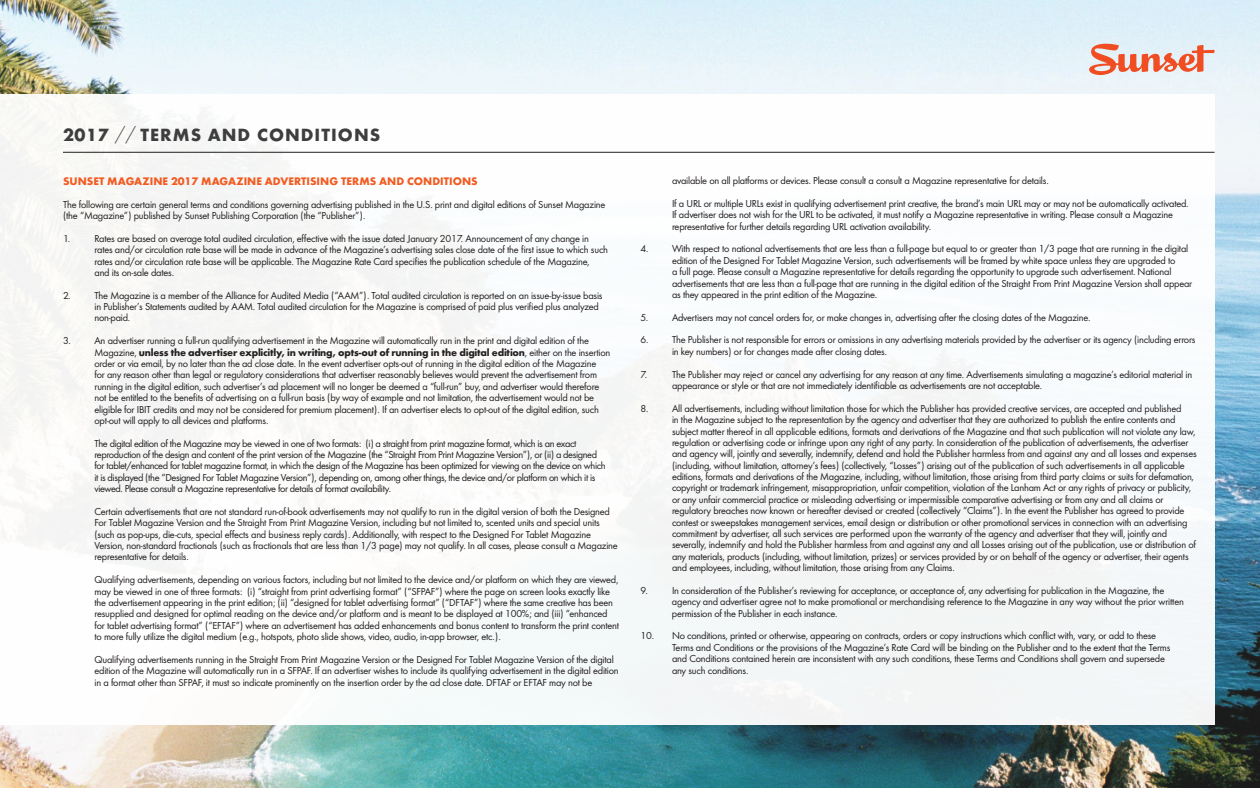
<style>
.page{position:relative;width:1260px;height:788px;background:#fff}
.page>*{position:absolute;margin:0;border:0;box-sizing:border-box;transform-origin:0 0}
.t1{font:700 18.38px "Futura";letter-spacing:.055em;color:#3e3e3f}
.t2{font:700 11.38px "Futura";color:#f25b21}
.t3{font:10.5px/11.4px "Futura Boo";letter-spacing:-.02em;color:#231f20}
.t4{font:700 10.5px "Futura";letter-spacing:-.02em;color:#231f20}
.s1{font-weight:300}
.s2{font-family:"Futura Boo";font-weight:400}
</style>
<div class="page">
<img style="left:0;top:0;width:1260px;height:788px">
<div style="left:0;top:94px;width:1215px;height:630px;background:#fff"></div>
<svg style="left:1089px;top:42px;width:126px;height:33px;background:#e8b5aa"></svg>
<hr style="left:63px;top:152px;width:1152px;height:1px;background:#231f20">
<h1 class="t1" style="left:63px;top:123px;width:319px">2017 <span class="s1">//</span> TERMS AND CONDITIONS</h1>
<p class="t2" style="left:63px;top:174px;width:416px">SUNSET MAGAZINE 2017 MAGAZINE ADVERTISING TERMS AND CONDITIONS</p>
<p class="t3" style="left:63px;top:198px;width:544px">The following are certain general terms and conditions governing advertising published in the U.S. print and digital editions of Sunset Magazine (the “Magazine”) published by Sunset Publishing Corporation (the “Publisher”).</p>
<p class="t3" style="left:94px;top:232px;width:515px;text-indent:-32px">1. Rates are based on average total audited circulation, effective with the issue dated January 2017. Announcement of any change in rates and/or circulation rate base will be made in advance of the Magazine’s advertising sales close date of the first issue to which such rates and/or circulation rate base will be applicable. The Magazine Rate Card specifies the publication schedule of the Magazine,<br>and its on-sale dates.</p>
<p class="t3" style="left:95px;top:289px;width:510px;text-indent:-32px">2. The Magazine is a member of the Alliance for Audited Media (“AAM”). Total audited circulation is reported on an issue-by-issue basis in Publisher’s Statements audited by AAM. Total audited circulation for the Magazine is comprised of paid plus verified plus analyzed non-paid.</p>
<p class="t3" style="left:63px;top:334px;width:527px">3. An advertiser running a full-run qualifying advertisement in the Magazine will automatically run in the print and digital edition of the</p>
<p class="t4" style="left:94px;top:345px;width:517px"><span class="s2">Magazine,</span> unless the advertiser explicitly, in writing, opts-out of running in the digital edition<span class="s2">, either on the insertion</span></p>
<p class="t3" style="left:94px;top:357px;width:506px">order or via email, by no later than the ad close date. In the event advertiser opts-out of running in the digital edition of the Magazine for any reason other than legal or regulatory considerations that advertiser reasonably believes would prevent the advertisement from running in the digital edition, such advertiser’s ad placement will no longer be deemed a “full-run” buy, and advertiser would therefore not be entitled to the benefits of advertising on a full-run basis (by way of example and not limitation, the advertisement would not be eligible for IBIT credits and may not be considered for premium placement). If an advertiser elects to opt-out of the digital edition, such opt-out will apply to all devices and platforms.</p>
<p class="t3" style="left:94px;top:437px;width:513px">The digital edition of the Magazine may be viewed in one of two formats: (i) a straight from print magazine format, which is an exact reproduction of the design and content of the print version of the Magazine (the “Straight From Print Magazine Version”), or (ii) a designed for tablet/enhanced for tablet magazine format, in which the design of the Magazine has been optimized for viewing on the device on which it is displayed (the “Designed For Tablet Magazine Version”), depending on, among other things, the device and/or platform on which it is viewed. Please consult a Magazine representative for details of format availability.</p>
<p class="t3" style="left:94px;top:505px;width:525px">Certain advertisements that are not standard run-of-book advertisements may not qualify to run in the digital version of both the Designed For Tablet Magazine Version and the Straight From Print Magazine Version, including but not limited to, scented units and special units (such as pop-ups, die-cuts, special effects and business reply cards). Additionally, with respect to the Designed For Tablet Magazine Version, non-standard fractionals (such as fractionals that are less than 1/3 page) may not qualify. In all cases, please consult a Magazine representative for details.</p>
<p class="t3" style="left:94px;top:573px;width:526px">Qualifying advertisements, depending on various factors, including but not limited to the device and/or platform on which they are viewed, may be viewed in one of three formats: (i) “straight from print advertising format” (“SFPAF”) where the page on screen looks exactly like the advertisement appearing in the print edition; (ii) “designed for tablet advertising format” (“DFTAF”) where the same creative has been resupplied and designed for optimal reading on the device and/or platform and is meant to be displayed at 100%; and (iii) “enhanced for tablet advertising format” (“EFTAF”) where an advertisement has added enhancements and bonus content to transform the print content to more fully utilize the digital medium (e.g., hotspots, photo slide shows, video, audio, in-app browser, etc.).</p>
<p class="t3" style="left:94px;top:653px;width:526px">Qualifying advertisements running in the Straight From Print Magazine Version or the Designed For Tablet Magazine Version of the digital edition of the Magazine will automatically run in a SFPAF. If an advertiser wishes to include its qualifying advertisement in the digital edition in a format other than SFPAF, it must so indicate prominently on the insertion order by the ad close date. DFTAF or EFTAF may not be</p>
<p class="t3" style="left:672px;top:169px;width:518px;line-height:22.8px">available on all platforms or devices. Please consult a consult a Magazine representative for details.<br>If a URL or multiple URLs exist in qualifying advertisement print creative, the brand’s main URL may or may not be automatically activated.</p>
<p class="t3" style="left:672px;top:208px;width:502px">If advertiser does not wish for the URL to be activated, it must notify a Magazine representative in writing. Please consult a Magazine representative for further details regarding URL activation availability.</p>
<p class="t3" style="left:672px;top:243px;width:522px;text-indent:-32px">4. With respect to national advertisements that are less than a full-page but equal to or greater than 1/3 page that are running in the digital edition of the Designed For Tablet Magazine Version, such advertisements will be framed by white space unless they are upgraded to<br>a full page. Please consult a Magazine representative for details regarding the opportunity to upgrade such advertisement. National advertisements that are less than a full-page that are running in the digital edition of the Straight From Print Magazine Version shall appear as they appeared in the print edition of the Magazine.</p>
<p class="t3" style="left:640px;top:311px;width:452px">5. Advertisers may not cancel orders for, or make changes in, advertising after the closing dates of the Magazine.</p>
<p class="t3" style="left:672px;top:334px;width:525px;text-indent:-32px">6. The Publisher is not responsible for errors or omissions in any advertising materials provided by the advertiser or its agency (including errors in key numbers) or for changes made after closing dates.</p>
<p class="t3" style="left:672px;top:368px;width:522px;text-indent:-32px">7. The Publisher may reject or cancel any advertising for any reason at any time. Advertisements simulating a magazine’s editorial material in appearance or style or that are not immediately identifiable as advertisements are not acceptable.</p>
<p class="t3" style="left:672px;top:402px;width:526px;text-indent:-32px">8. All advertisements, including without limitation those for which the Publisher has provided creative services, are accepted and published<br>in the Magazine subject to the representation by the agency and advertiser that they are authorized to publish the entire contents and subject matter thereof in all applicable editions, formats and derivations of the Magazine and that such publication will not violate any law, regulation or advertising code or infringe upon any right of any party. In consideration of the publication of advertisements, the advertiser and agency will, jointly and severally, indemnify, defend and hold the Publisher harmless from and against any and all losses and expenses (including, without limitation, attorney’s fees) (collectively, “Losses”) arising out of the publication of such advertisements in all applicable editions, formats and derivations of the Magazine, including, without limitation, those arising from third party claims or suits for defamation, copyright or trademark infringement, misappropriation, unfair competition, violation of the Lanham Act or any rights of privacy or publicity, or any unfair commercial practice or misleading advertising or impermissible comparative advertising or from any and all claims or regulatory breaches now known or hereafter devised or created (collectively “Claims”). In the event the Publisher has agreed to provide contest or sweepstakes management services, email design or distribution or other promotional services in connection with an advertising commitment by advertiser, all such services are performed upon the warranty of the agency and advertiser that they will, jointly and severally, indemnify and hold the Publisher harmless from and against any and all Losses arising out of the publication, use or distribution of any materials, products (including, without limitation, prizes) or services provided by or on behalf of the agency or advertiser, their agents and employees, including, without limitation, those arising from any Claims.</p>
<p class="t3" style="left:672px;top:584px;width:513px;text-indent:-31px">9. In consideration of the Publisher’s reviewing for acceptance, or acceptance of, any advertising for publication in the Magazine, the agency and advertiser agree not to make promotional or merchandising reference to the Magazine in any way without the prior written permission of the Publisher in each instance.</p>
<p class="t3" style="left:672px;top:629px;width:500px;text-indent:-32px">10. No conditions, printed or otherwise, appearing on contracts, orders or copy instructions which conflict with, vary, or add to these Terms and Conditions or the provisions of the Magazine’s Rate Card will be binding on the Publisher and to the extent that the Terms and Conditions contained herein are inconsistent with any such conditions, these Terms and Conditions shall govern and supersede any such conditions.</p>
</div>
